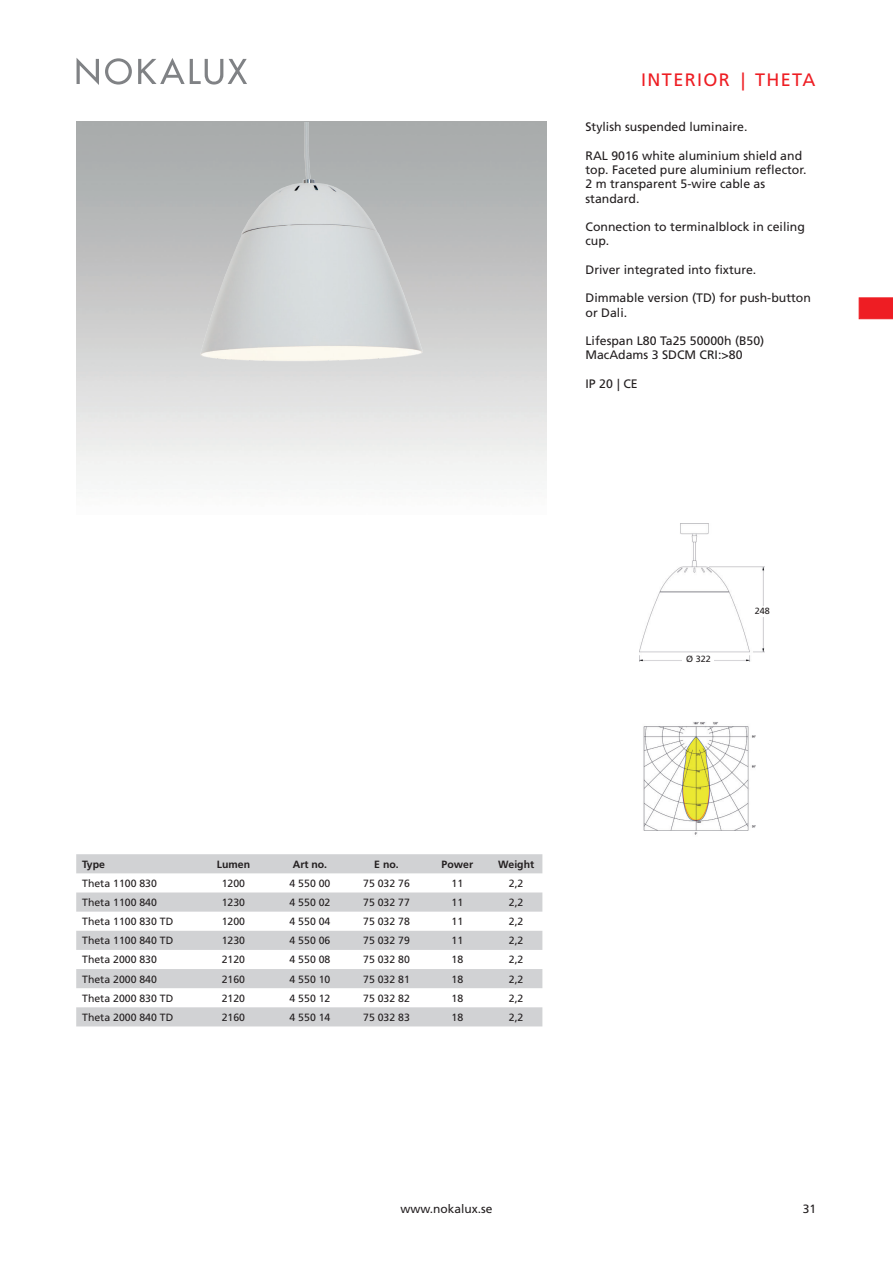
<style>
.page{position:relative;width:893px;height:1263px;background:#fff}
.page>*{position:absolute;margin:0;border:0;box-sizing:border-box;transform-origin:0 0}
.t1{font:18px "Frutiger LT Std";letter-spacing:.075em;color:#ee1d23}
.t2{font:12.3px/14.2px "Frutiger LT Std";color:#231f20}
.t3{font:12px "Frutiger LT Std";color:#231f20}
.t4{font:10.5px "Frutiger LT Std";color:#231f20}
.t5{font:700 10.5px "Frutiger LT Std";color:#231f20}
.t6{font:9px "Frutiger LT Std";color:#231f20}
</style>
<div class="page">
<svg style="left:859px;top:298px;width:34px;height:21px"></svg>
<svg style="left:77px;top:58px;width:22px;height:27px"></svg>
<svg style="left:105px;top:58px;width:27px;height:27px"></svg>
<svg style="left:138px;top:58px;width:109px;height:27px"></svg>
<img style="left:179px;top:122px;width:262px;height:255px">
<svg style="left:76px;top:854px;width:466px;height:172px;fill:#d1d2d4"></svg>
<img style="left:643px;top:722px;width:113px;height:113px">
<img style="left:639px;top:524px;width:125px;height:138px">
<div style="left:749px;top:607px;width:26px;height:9px;background:#fff"></div>
<div style="left:682px;top:655px;width:32px;height:10px;background:#fff"></div>
<h1 class="t1" style="left:641px;top:69px;width:176px">INTERIOR | THETA</h1>
<p class="t2" style="left:585px;top:120px;width:163px">Stylish suspended luminaire.</p>
<p class="t2" style="left:585px;top:148px;width:223px">RAL 9016 white aluminium shield and top. Faceted pure aluminium reflector.<br>2 m transparent 5-wire cable as standard.</p>
<p class="t2" style="left:585px;top:220px;width:221px">Connection to terminalblock in ceiling cup.</p>
<p class="t2" style="left:585px;top:262px;width:172px">Driver integrated into fixture.</p>
<p class="t2" style="left:585px;top:291px;width:227px">Dimmable version (TD) for push-button or Dali.</p>
<p class="t2" style="left:585px;top:334px;width:180px">Lifespan L80 Ta25 50000h (B50)<br>MacAdams 3 SDCM CRI:&gt;80</p>
<p class="t2" style="left:585px;top:376px;width:54px">IP 20 | CE</p>
<p class="t5" style="left:82px;top:858px;width:24px">Type</p>
<p class="t5" style="left:217px;top:858px;width:35px">Lumen</p>
<p class="t5" style="left:293px;top:858px;width:36px">Art no.</p>
<p class="t5" style="left:374px;top:858px;width:26px">E no.</p>
<p class="t5" style="left:442px;top:858px;width:33px">Power</p>
<p class="t5" style="left:498px;top:858px;width:37px">Weight</p>
<p class="t4" style="left:82px;top:877px;width:76px">Theta 1100 830</p>
<p class="t4" style="left:222px;top:877px;width:25px">1200</p>
<p class="t4" style="left:290px;top:877px;width:42px">4 550 00</p>
<p class="t4" style="left:363px;top:877px;width:48px">75 032 76</p>
<p class="t4" style="left:452px;top:877px;width:13px">11</p>
<p class="t4" style="left:509px;top:877px;width:16px">2,2</p>
<p class="t4" style="left:82px;top:896px;width:76px">Theta 1100 840</p>
<p class="t4" style="left:222px;top:896px;width:25px">1230</p>
<p class="t4" style="left:290px;top:896px;width:42px">4 550 02</p>
<p class="t4" style="left:363px;top:896px;width:48px">75 032 77</p>
<p class="t4" style="left:452px;top:896px;width:13px">11</p>
<p class="t4" style="left:509px;top:896px;width:16px">2,2</p>
<p class="t4" style="left:82px;top:915px;width:93px">Theta 1100 830 TD</p>
<p class="t4" style="left:222px;top:915px;width:25px">1200</p>
<p class="t4" style="left:290px;top:915px;width:42px">4 550 04</p>
<p class="t4" style="left:363px;top:915px;width:48px">75 032 78</p>
<p class="t4" style="left:452px;top:915px;width:13px">11</p>
<p class="t4" style="left:509px;top:915px;width:16px">2,2</p>
<p class="t4" style="left:82px;top:934px;width:93px">Theta 1100 840 TD</p>
<p class="t4" style="left:222px;top:934px;width:25px">1230</p>
<p class="t4" style="left:290px;top:934px;width:42px">4 550 06</p>
<p class="t4" style="left:363px;top:934px;width:48px">75 032 79</p>
<p class="t4" style="left:452px;top:934px;width:13px">11</p>
<p class="t4" style="left:509px;top:934px;width:16px">2,2</p>
<p class="t4" style="left:82px;top:953px;width:76px">Theta 2000 830</p>
<p class="t4" style="left:222px;top:953px;width:25px">2120</p>
<p class="t4" style="left:290px;top:953px;width:42px">4 550 08</p>
<p class="t4" style="left:363px;top:953px;width:48px">75 032 80</p>
<p class="t4" style="left:452px;top:953px;width:13px">18</p>
<p class="t4" style="left:509px;top:953px;width:16px">2,2</p>
<p class="t4" style="left:82px;top:973px;width:76px">Theta 2000 840</p>
<p class="t4" style="left:222px;top:973px;width:25px">2160</p>
<p class="t4" style="left:290px;top:973px;width:42px">4 550 10</p>
<p class="t4" style="left:363px;top:973px;width:48px">75 032 81</p>
<p class="t4" style="left:452px;top:973px;width:13px">18</p>
<p class="t4" style="left:509px;top:973px;width:16px">2,2</p>
<p class="t4" style="left:82px;top:992px;width:93px">Theta 2000 830 TD</p>
<p class="t4" style="left:222px;top:992px;width:25px">2120</p>
<p class="t4" style="left:290px;top:992px;width:42px">4 550 12</p>
<p class="t4" style="left:363px;top:992px;width:48px">75 032 82</p>
<p class="t4" style="left:452px;top:992px;width:13px">18</p>
<p class="t4" style="left:509px;top:992px;width:16px">2,2</p>
<p class="t4" style="left:82px;top:1011px;width:93px">Theta 2000 840 TD</p>
<p class="t4" style="left:222px;top:1011px;width:25px">2160</p>
<p class="t4" style="left:290px;top:1011px;width:42px">4 550 14</p>
<p class="t4" style="left:363px;top:1011px;width:48px">75 032 83</p>
<p class="t4" style="left:452px;top:1011px;width:13px">18</p>
<p class="t4" style="left:509px;top:1011px;width:16px">2,2</p>
<p class="t6" style="left:686px;top:654px;width:26px">Ø 322</p>
<p class="t6" style="left:755px;top:605px;width:17px">248</p>
<p class="t3" style="left:400px;top:1201px;width:94px">www.nokalux.se</p>
<p class="t3" style="left:803px;top:1201px;width:15px">31</p>
</div>
